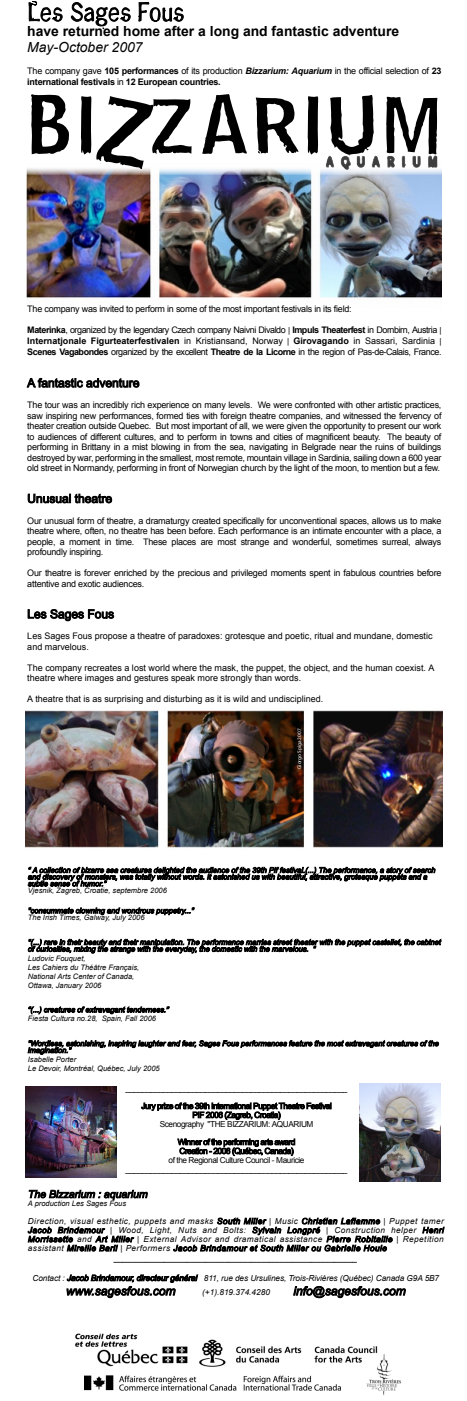
<style>
.page{position:relative;width:467px;height:1401px;background:#fff}
.page>*{position:absolute;margin:0;border:0;box-sizing:border-box;transform-origin:0 0}
.t1{font:700 13.88px "Arial";color:#000}
.t2{font:italic 13.88px "Arial";color:#000}
.t3{font:12px "Arial";color:#000}
.t4{font:italic 12px "Arial";color:#000}
.t5{font:italic 10.5px "Arial";color:#000}
.t6{font:9px/10.5px "Arial";letter-spacing:-.025em;color:#000;text-align:justify}
.t7{font:9px/10.5px "Arial";color:#000}
.t8{font:700 9px/10.8px "Arial";letter-spacing:-.025em;color:#000}
.t9{font:italic 8.25px/9px "Arial";letter-spacing:-.01em;color:#000;text-align:justify}
.t10{font:8.25px/9px "Arial";letter-spacing:-.05em;color:#000;text-align:center}
.t11{font:italic 7.5px/6.8px "Arial";color:#000}
.t12{font:5.25px "Myriad";color:#fff}
.s1{font-weight:400}
.s2{font-style:italic}
.s3{font-weight:700}
.s4{font-style:italic;font-size:8.25px}
</style>
<div class="page">
<img style="left:26px;top:710px;width:416px;height:138px">
<img style="left:27px;top:175px;width:414px;height:123px">
<svg style="left:26px;top:146px;width:416px;height:29px"></svg>
<svg style="left:30px;top:94px;width:40px;height:62px"></svg>
<svg style="left:81px;top:96px;width:110px;height:74px"></svg>
<svg style="left:202px;top:94px;width:45px;height:61px"></svg>
<svg style="left:255px;top:97px;width:43px;height:57px"></svg>
<svg style="left:307px;top:96px;width:11px;height:59px"></svg>
<svg style="left:325px;top:95px;width:112px;height:75px"></svg>
<img style="left:26px;top:1086px;width:90px;height:91px">
<img style="left:359px;top:1083px;width:81px;height:97px">
<img style="left:75px;top:1333px;width:326px;height:63px">
<svg style="left:29px;top:1px;width:34px;height:21px"></svg>
<svg style="left:70px;top:2px;width:61px;height:27px"></svg>
<svg style="left:138px;top:2px;width:46px;height:20px"></svg>
<h1 class="t1" style="left:27px;top:22px;width:373px">have returned home after a long and fantastic adventure</h1>
<h1 class="t2" style="left:27px;top:39px;width:117px">May-October 2007</h1>
<p class="t8" style="left:27px;top:66px;width:415px"><span class="s1">The company gave</span> 105 performances <span class="s1">of its production</span> <span class="s2">Bizzarium: Aquarium</span> <span class="s1">in the official selection of</span> 23 international festivals <span class="s1">in</span> 12 European countries.</p>
<p class="t6" style="left:27px;top:303px;width:326px">The company was invited to perform in some of the most important festivals in its field:</p>
<p class="t6" style="left:27px;top:325px;width:415px;line-height:10.8px"><span class="s3">Materinka</span>, organized by the legendary Czech company Naivni Divaldo <span class="s4">|</span> <span class="s3">Impuls Theaterfest</span> in Dornbirn, Austria <span class="s4">| </span><span class="s3">Internatjonale Figurteaterfestivalen</span> in Kristiansand, Norway <span class="s4">|</span> <span class="s3">Girovagando</span> in Sassari, Sardinia <span class="s4">| </span><span class="s3">Scenes Vagabondes</span> organized by the excellent <span class="s3">Theatre de la Licorne</span> in the region of Pas-de-Calais, France.</p>
<h2 class="t3" style="left:27px;top:375px;width:114px">A fantastic adventure</h2>
<p class="t6" style="left:27px;top:400px;width:415px">The tour was an incredibly rich experience on many levels. We were confronted with other artistic practices, saw inspiring new performances, formed ties with foreign theatre companies, and witnessed the fervency of theater creation outside Quebec. But most important of all, we were given the opportunity to present our work to audiences of different cultures, and to perform in towns and cities of magnificent beauty. The beauty of performing in Brittany in a mist blowing in from the sea, navigating in Belgrade near the ruins of buildings destroyed by war, performing in the smallest, most remote, mountain village in Sardinia, sailing down a 600 year old street in Normandy, performing in front of Norwegian church by the light of the moon, to mention but a few.</p>
<h2 class="t3" style="left:27px;top:490px;width:86px">Unusual theatre</h2>
<p class="t6" style="left:27px;top:515px;width:415px">Our unusual form of theatre, a dramaturgy created specifically for unconventional spaces, allows us to make theatre where, often, no theatre has been before. Each performance is an intimate encounter with a place, a people, a moment in time. These places are most strange and wonderful, sometimes surreal, always profoundly inspiring.</p>
<p class="t6" style="left:27px;top:568px;width:415px">Our theatre is forever enriched by the precious and privileged moments spent in fabulous countries before attentive and exotic audiences.</p>
<h2 class="t3" style="left:27px;top:606px;width:88px">Les Sages Fous</h2>
<p class="t7" style="left:27px;top:631px;width:406px">Les Sages Fous propose a theatre of paradoxes: grotesque and poetic, ritual and mundane, domestic and marvelous.</p>
<p class="t7" style="left:27px;top:662px;width:408px">The company recreates a lost world where the mask, the puppet, the object, and the human coexist. A theatre where images and gestures speak more strongly than words.</p>
<p class="t7" style="left:27px;top:694px;width:297px">A theatre that is as surprising and disturbing as it is wild and undisciplined.</p>
<p class="t12" style="left:296px;top:769px;width:42px;rotate:-90deg">Giorgo Spiga 2007</p>
<p class="t11" style="left:28px;top:866px;width:408px">“ A collection of bizarre sea creatures delighted the audience of the 39th Pif festival.(...) The performance, a story of search and discovery of monsters, was totally without words. It astonished us with beautiful, attractive, grotesque puppets and a subtle sense of humor.”<br>Vjesnik, Zagreb, Croatie, septembre 2006</p>
<p class="t11" style="left:28px;top:907px;width:167px">"consummate clowning and wondrous puppetry..."<br>The Irish Times, Galway, July 2006</p>
<p class="t11" style="left:28px;top:938px;width:414px">"(...) rare in their beauty and their manipulation. The performance marries street theater with the puppet castellet, the cabinet of curiosities, mixing the strange with the everyday, the domestic with the marvelous. "</p>
<p class="t11" style="left:28px;top:953px;width:113px;line-height:9px">Ludovic Fouquet,<br>Les Cahiers du Théâtre Français,<br>National Arts Center of Canada,<br>Ottawa, January 2006</p>
<p class="t11" style="left:28px;top:1005px;width:142px;line-height:9px">“(...) creatures of extravagant tenderness.”<br>Fiesta Cultura no.28, Spain, Fall 2006</p>
<p class="t11" style="left:28px;top:1040px;width:412px">"Wordless, astonishing, inspiring laughter and fear, Sages Fous performances feature the most extravagant creatures of the imagination."</p>
<p class="t11" style="left:28px;top:1054px;width:133px;line-height:9px">Isabelle Porter<br>Le Devoir, Montréal, Québec, July 2005</p>
<p class="t10" style="left:141px;top:1101px;width:192px">Jury prize of the 39th International Puppet Theatre Festival<br>PIF 2006 (Zagreb, Croatia)<br>Scenography "THE BIZZARIUM: AQUARIUM</p>
<p class="t10" style="left:168px;top:1137px;width:137px">Winner of the performing arts award<br>Creation - 2006 (Québec, Canada)<br>of the Regional Culture Council - Mauricie</p>
<p class="t5" style="left:28px;top:1187px;width:121px">The Bizzarium : aquarium</p>
<p class="t11" style="left:28px;top:1200px;width:100px">A production Les Sages Fous</p>
<p class="t9" style="left:28px;top:1216px;width:417px">Direction, visual esthetic, puppets and masks South Miller | Music Christian Laflamme | Puppet tamer Jacob Brindamour | Wood, Light, Nuts and Bolts: Sylvain Longpré | Construction helper Henri Morrissette and Art Miller | External Advisor and dramatical assistance Pierre Robitaille | Repetition assistant Mireille Baril | Performers Jacob Brindamour et South Miller ou Gabrielle Houle</p>
<p class="t9" style="left:114px;top:1253px;width:245px">_____________________________________________________</p>
<p class="t9" style="left:32px;top:1273px;width:408px">Contact : Jacob Brindamour, directeur général 811, rue des Ursulines, Trois-Rivières (Québec) Canada G9A 5B7</p>
<h2 class="t4" style="left:66px;top:1283px;width:111px">www.sagesfous.com</h2>
<p class="t9" style="left:202px;top:1287px;width:69px">(+1).819.374.4280</p>
<h2 class="t4" style="left:293px;top:1283px;width:114px">info@sagesfous.com</h2>
</div>
